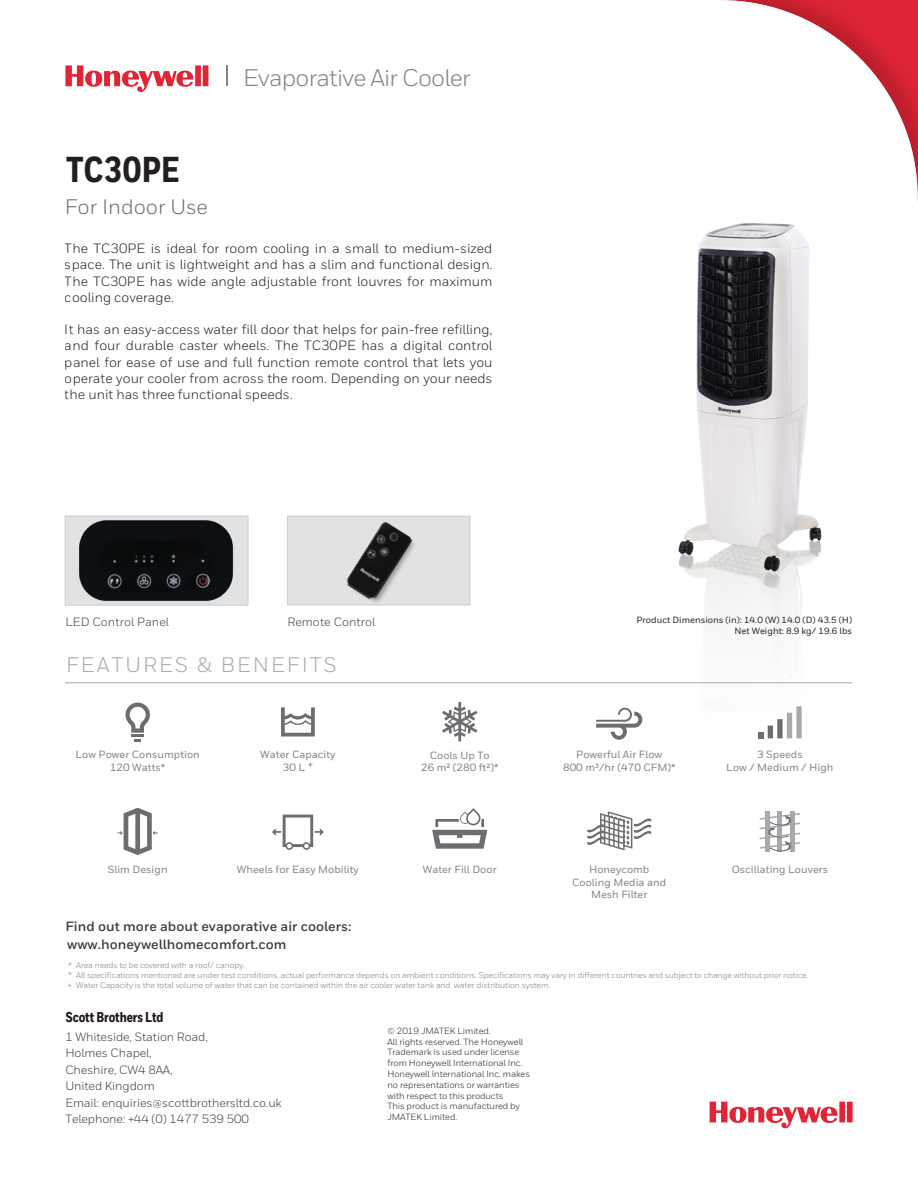
<style>
.page{position:relative;width:918px;height:1188px;background:#fff}
.page>*{position:absolute;margin:0;border:0;box-sizing:border-box;transform-origin:0 0}
.t1{font:800 36px "Honeywell Cond";color:#231f20}
.t2{font:24px "Honeywell Sans";letter-spacing:-.03em;color:#808285}
.t3{font:21px "Honeywell Sans";letter-spacing:.1em;color:#a8a9ad}
.t4{font:21px "Honeywell Sans";color:#6c6d70}
.t5{font:800 14.25px "Honeywell Cond";letter-spacing:-.01em;color:#211915}
.t6{font:13.5px/16.2px "Honeywell Sans";color:#231f20;text-align:justify}
.t7{font:700 13.5px/17.7px "Honeywell Sans";letter-spacing:.005em;color:#3e3e3f}
.t8{font:12px/16.5px "Honeywell Sans";letter-spacing:-.01em;color:#3e3b3a}
.t9{font:12px "Honeywell Sans";letter-spacing:.005em;color:#3e3e3f}
.t10{font:500 10.5px/12.6px "Honeywell Sans";letter-spacing:.005em;color:#808285;text-align:center}
.t11{font:9px/10.8px "Honeywell Sans";letter-spacing:-.01em;color:#231f20}
.t12{font:500 9px/10.8px "Honeywell Sans";color:#212222;text-align:right}
.t13{font:9px/9.3px "Honeywell Sans";color:#7c7e81}
.t14{font:8.25px/9.9px "Honeywell Sans";letter-spacing:-.01em;color:#7c7e81}
.t15{font:5.25px "Honeywell Sans";color:#7c7e81}
</style>
<div class="page">
<img style="left:67px;top:518px;width:179px;height:86px">
<div style="left:65px;top:516px;width:183px;height:90px;border:1px solid #ccced0"></div>
<div style="left:288px;top:516px;width:182px;height:89px;background:#e1e2e3"></div>
<img style="left:347px;top:585px;width:44px;height:17px">
<div style="left:287px;top:516px;width:183px;height:89px;border:1px solid #cacdcf"></div>
<hr style="left:65px;top:682px;width:787px;height:1px;background:#a8a9ad">
<svg style="left:442px;top:702px;width:35px;height:39px"></svg>
<svg style="left:281px;top:707px;width:34px;height:30px"></svg>
<svg style="left:125px;top:703px;width:25px;height:38px"></svg>
<svg style="left:758px;top:706px;width:44px;height:32px"></svg>
<svg style="left:596px;top:708px;width:46px;height:32px"></svg>
<hr style="left:765px;top:811px;width:4px;height:41px;background:#a8a9ad">
<hr style="left:778px;top:811px;width:4px;height:41px;background:#a8a9ad">
<hr style="left:791px;top:811px;width:4px;height:41px;background:#a8a9ad">
<svg style="left:760px;top:813px;width:40px;height:39px"></svg>
<svg style="left:587px;top:811px;width:64px;height:39px"></svg>
<svg style="left:272px;top:815px;width:52px;height:35px"></svg>
<svg style="left:117px;top:808px;width:41px;height:47px"></svg>
<svg style="left:432px;top:808px;width:55px;height:41px"></svg>
<svg style="left:333px;top:0;width:585px;height:585px"></svg>
<svg style="left:65px;top:65px;width:143px;height:27px"></svg>
<hr style="left:226px;top:65px;width:2px;height:21px;background:#808285">
<svg style="left:710px;top:1102px;width:143px;height:27px"></svg>
<h1 class="t1" style="left:66px;top:147px;width:115px">TC30PE</h1>
<h3 class="t4" style="left:65px;top:194px;width:145px">For Indoor Use</h3>
<h2 class="t2" style="left:243px;top:64px;width:229px">Evaporative Air Cooler</h2>
<p class="t6" style="left:65px;top:241px;width:429px">The TC30PE is ideal for room cooling in a small to medium-sized space. The unit is lightweight and has a slim and functional design.<br>The TC30PE has wide angle adjustable front louvres for maximum cooling coverage.</p>
<p class="t6" style="left:65px;top:322px;width:429px">It has an easy-access water fill door that helps for pain-free refilling, and four durable caster wheels. The TC30PE has a digital control panel for ease of use and full function remote control that lets you operate your cooler from across the room. Depending on your needs the unit has three functional speeds.</p>
<p class="t9" style="left:65px;top:614px;width:105px">LED Control Panel</p>
<p class="t9" style="left:287px;top:614px;width:89px">Remote Control</p>
<h3 class="t3" style="left:66px;top:653px;width:272px">FEATURES &amp; BENEFITS</h3>
<p class="t12" style="left:636px;top:615px;width:217px">Product Dimensions (in): 14.0 (W) 14.0 (D) 43.5 (H)<br>Net Weight: 8.9 kg/ 19.6 lbs</p>
<p class="t10" style="left:76px;top:749px;width:126px">Low Power Consumption<br>120 Watts*</p>
<p class="t10" style="left:260px;top:749px;width:77px">Water Capacity<br>30 L +</p>
<p class="t10" style="left:421px;top:749px;width:79px">Cools Up To<br>26 m² (280 ft²)*</p>
<p class="t10" style="left:563px;top:749px;width:114px">Powerful Air Flow<br>800 m³/hr (470 CFM)*</p>
<p class="t10" style="left:726px;top:749px;width:109px">3 Speeds<br>Low / Medium / High</p>
<p class="t10" style="left:108px;top:863px;width:61px">Slim Design</p>
<p class="t10" style="left:237px;top:863px;width:123px">Wheels for Easy Mobility</p>
<p class="t10" style="left:423px;top:863px;width:75px">Water Fill Door</p>
<p class="t10" style="left:732px;top:863px;width:98px">Oscillating Louvers</p>
<p class="t10" style="left:572px;top:863px;width:96px">Honeycomb<br>Cooling Media and<br>Mesh Filter</p>
<p class="t7" style="left:66px;top:918px;width:287px">Find out more about evaporative air coolers: www.honeywellhomecomfort.com</p>
<p class="t15" style="left:68px;top:961px;width:5px">#</p>
<p class="t13" style="left:67px;top:971px;width:6px">* +</p>
<p class="t14" style="left:76px;top:961px;width:734px">Area needs to be covered with a roof/ canopy.<br>All specifications mentioned are under test conditions, actual performance depends on ambient conditions. Specifications may vary in different countries and subject to change without prior notice.<br>Water Capacity is the total volume of water that can be contained within the air cooler water tank and water distribution system.</p>
<p class="t5" style="left:66px;top:1008px;width:99px">Scott Brothers Ltd</p>
<p class="t8" style="left:65px;top:1028px;width:218px">1 Whiteside, Station Road,<br>Holmes Chapel,<br>Cheshire, CW4 8AA,<br>United Kingdom<br>Email: enquiries@scottbrothersltd.co.uk<br>Telephone: +44 (0) 1477 539 500</p>
<p class="t11" style="left:387px;top:1025px;width:144px">© 2019 JMATEK Limited.<br>All rights reserved. The Honeywell<br>Trademark is used under license from Honeywell International Inc.<br>Honeywell International Inc. makes no representations or warranties with respect to this products<br>This product is manufactured by<br>JMATEK Limited.</p>
</div>
